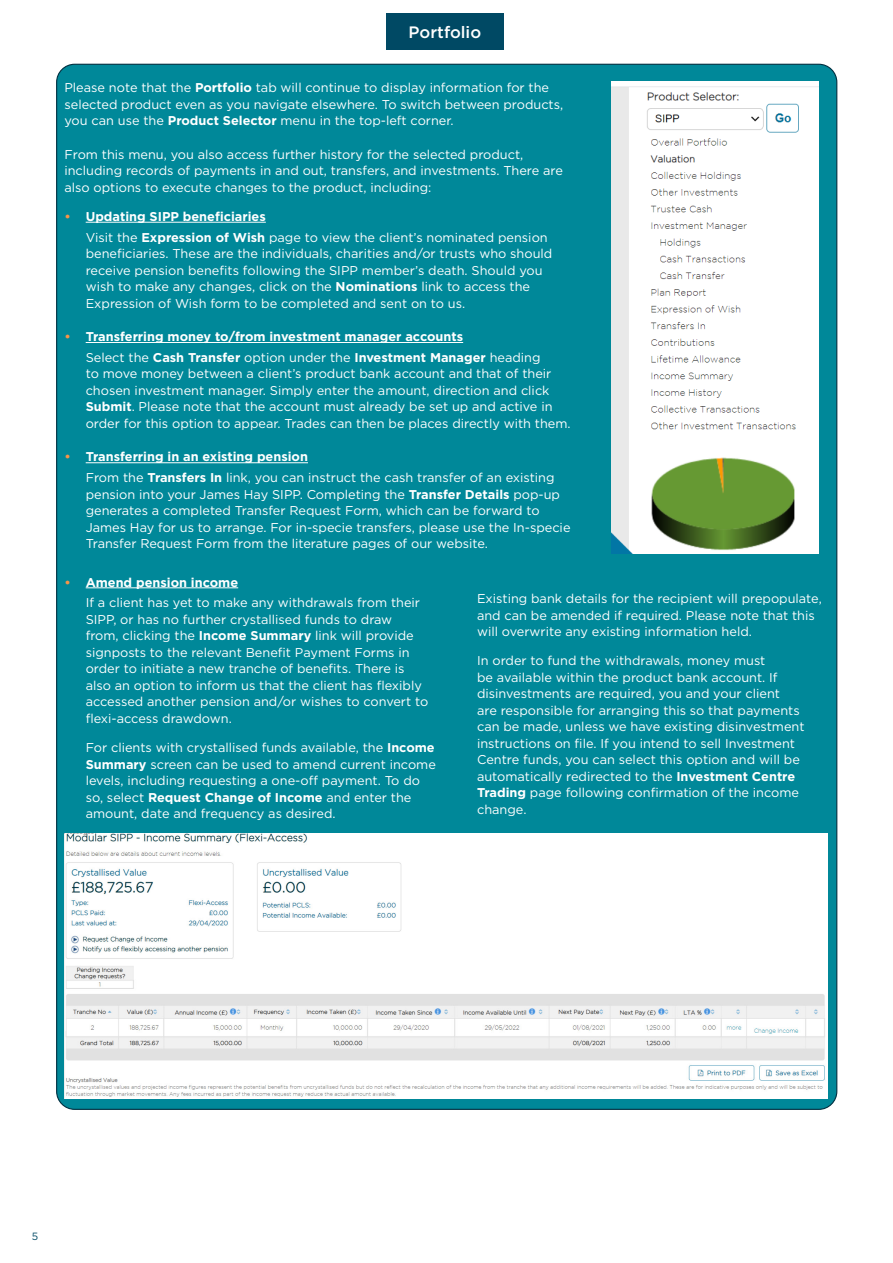
<style>
.page{position:relative;width:893px;height:1263px;background:#fff}
.page>*{position:absolute;margin:0;border:0;box-sizing:border-box;transform-origin:0 0}
.t1{font:500 16.5px "Gotham";color:#fff}
.t2{font:12.75px/16.5px "Gotham";color:#fff}
.t3{font:700 12.75px/20.7px "Gotham";color:#fff}
.t4{font:10.5px "Gotham";color:#004964}
.s1{font-weight:700}
.s2{font-weight:700;color:#f79447}
.s3{color:#f79447}
.s4{font-weight:400}
</style>
<div class="page">
<div style="left:57px;top:64px;width:780px;height:1045px;background:#089;border-radius:18px"></div>
<img style="left:612px;top:82px;width:207px;height:471px">
<hr style="left:86px;top:222px;width:180px;height:1px;background:#fff">
<hr style="left:86px;top:342px;width:377px;height:1px;background:#fff">
<hr style="left:86px;top:462px;width:222px;height:1px;background:#fff">
<hr style="left:86px;top:587px;width:152px;height:1px;background:#fff">
<img style="left:64px;top:833px;width:763px;height:265px">
<div style="left:386px;top:14px;width:118px;height:36px;background:#004964"></div>
<p class="t1" style="left:409px;top:22px;width:74px">Portfolio</p>
<p class="t2" style="left:64px;top:79px;width:500px">Please note that the <span class="s1">Portfolio</span> tab will continue to display information for the selected product even as you navigate elsewhere. To switch between products, you can use the <span class="s1">Product Selector</span> menu in the top-left corner.</p>
<p class="t2" style="left:64px;top:146px;width:500px">From this menu, you also access further history for the selected product, including records of payments in and out, transfers, and investments. There are also options to execute changes to the product, including:</p>
<p class="t2" style="left:86px;top:206px;width:464px;line-height:20.7px;text-indent:-21px"><span class="s2">•</span> <span class="s1">Updating SIPP beneficiaries<br></span>Visit the <span class="s1">Expression of Wish</span> page to view the client’s nominated pension</p>
<p class="t2" style="left:86px;top:245px;width:468px">beneficiaries. These are the individuals, charities and/or trusts who should receive pension benefits following the SIPP member’s death. Should you wish to make any changes, click on the <span class="s1">Nominations</span> link to access the Expression of Wish form to be completed and sent on to us.</p>
<p class="t3" style="left:86px;top:326px;width:456px;text-indent:-21px"><span class="s3">•</span> Transferring money to/from investment manager accounts<br><span class="s4">Select the</span> Cash Transfer <span class="s4">option under the</span> Investment Manager <span class="s4">heading</span></p>
<p class="t2" style="left:86px;top:365px;width:486px">to move money between a client’s product bank account and that of their chosen investment manager. Simply enter the amount, direction and click <span class="s1">Submit</span>. Please note that the account must already be set up and active in order for this option to appear. Trades can then be places directly with them.</p>
<p class="t2" style="left:86px;top:446px;width:470px;line-height:20.7px;text-indent:-21px"><span class="s2">•</span> <span class="s1">Transferring in an existing pension<br></span>From the <span class="s1">Transfers In</span> link, you can instruct the cash transfer of an existing</p>
<p class="t2" style="left:86px;top:486px;width:486px">pension into your James Hay SIPP. Completing the <span class="s1">Transfer Details</span> pop-up generates a completed Transfer Request Form, which can be forward to James Hay for us to arrange. For in-specie transfers, please use the In-specie Transfer Request Form from the literature pages of our website.</p>
<p class="t2" style="left:86px;top:571px;width:336px;line-height:20.7px;text-indent:-21px"><span class="s2">•</span> <span class="s1">Amend pension income<br></span>If a client has yet to make any withdrawals from their</p>
<p class="t2" style="left:86px;top:611px;width:344px">SIPP, or has no further crystallised funds to draw from, clicking the <span class="s1">Income Summary</span> link will provide signposts to the relevant Benefit Payment Forms in order to initiate a new tranche of benefits. There is also an option to inform us that the client has flexibly accessed another pension and/or wishes to convert to flexi-access drawdown.</p>
<p class="t2" style="left:86px;top:739px;width:352px">For clients with crystallised funds available, the <span class="s1">Income Summary</span> screen can be used to amend current income levels, including requesting a one-off payment. To do so, select <span class="s1">Request Change of Income</span> and enter the amount, date and frequency as desired.</p>
<p class="t2" style="left:477px;top:590px;width:346px">Existing bank details for the recipient will prepopulate, and can be amended if required. Please note that this will overwrite any existing information held.</p>
<p class="t2" style="left:477px;top:652px;width:329px">In order to fund the withdrawals, money must<br>be available within the product bank account. If disinvestments are required, you and your client<br>are responsible for arranging this so that payments can be made, unless we have existing disinvestment instructions on file. If you intend to sell Investment Centre funds, you can select this option and will be automatically redirected to the <span class="s1">Investment Centre Trading</span> page following confirmation of the income change.</p>
<p class="t4" style="left:32px;top:1229px;width:8px">5</p>
</div>
